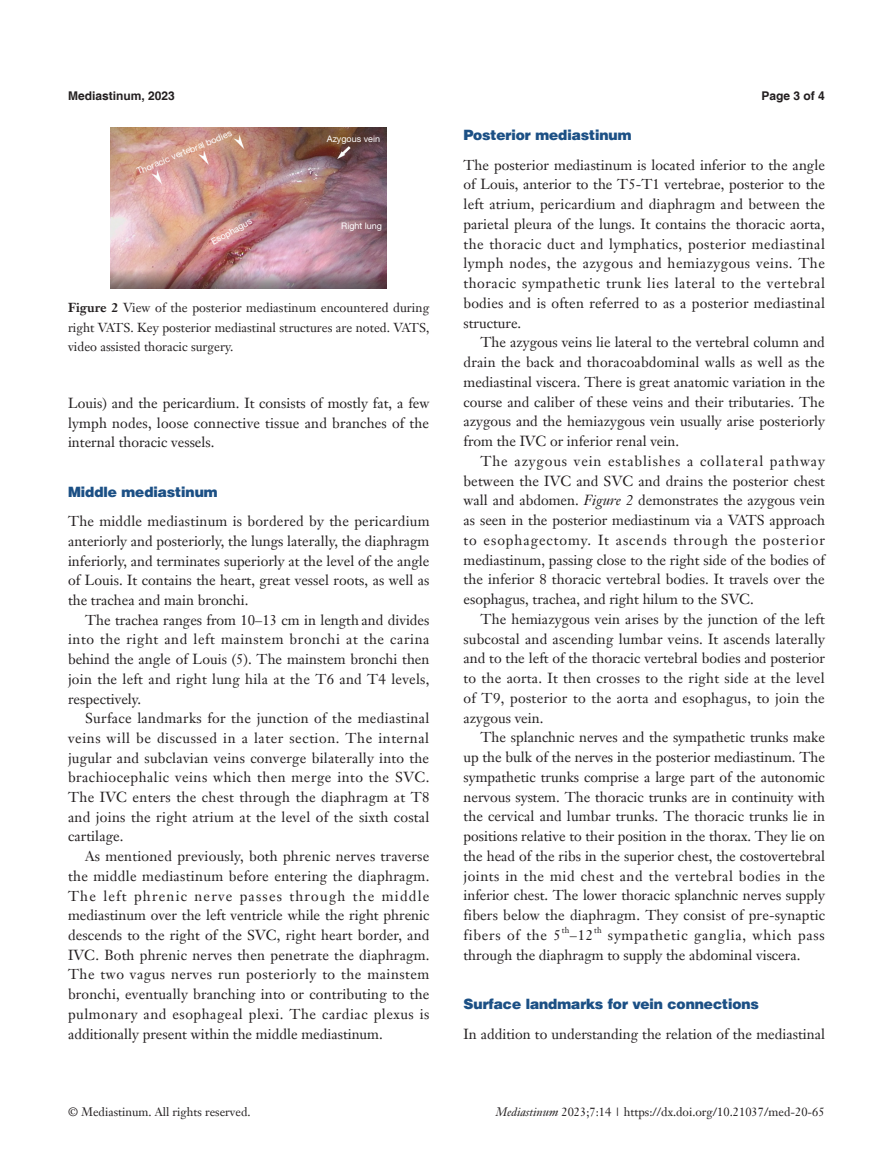
<style>
.page{position:relative;width:893px;height:1170px;background:#fff}
.page>*{position:absolute;margin:0;border:0;box-sizing:border-box;transform-origin:0 0}
.t1{font:14.25px/19.8px "Janson Text LT";color:#231f20;text-align:justify}
.t2{font:900 14.25px "Helvetica";color:#1c5085}
.t3{font:12.75px/19.5px "Janson Text LT";color:#231f20;text-align:justify}
.t4{font:12px "Janson Text LT";color:#231f20}
.t5{font:700 12px "Helvetica";color:#231f20}
.t6{font:9px "Helvetica Neue LT Pro";color:#fff}
.t7{font:8.25px "Janson Text LT";color:#231f20}
.s1{font-weight:700}
.s2{font-style:italic}
</style>
<div class="page">
<img style="left:111px;top:128px;width:276px;height:160px">
<p class="t5" style="left:68px;top:88px;width:108px">Mediastinum, 2023</p>
<p class="t5" style="left:762px;top:88px;width:65px">Page 3 of 4</p>
<p class="t6" style="left:135px;top:166px;width:104px;rotate:-22deg">Thoracic vertebral bodies</p>
<p class="t6" style="left:209px;top:237px;width:47px;rotate:-29deg">Esophagus</p>
<p class="t6" style="left:327px;top:133px;width:55px">Azygous vein</p>
<p class="t6" style="left:341px;top:220px;width:42px">Right lung</p>
<p class="t3" style="left:68px;top:298px;width:363px"><span class="s1">Figure 2</span> View of the posterior mediastinum encountered during right VATS. Key posterior mediastinal structures are noted. VATS, video assisted thoracic surgery.</p>
<p class="t1" style="left:68px;top:393px;width:363px">Louis) and the pericardium. It consists of mostly fat, a few lymph nodes, loose connective tissue and branches of the internal thoracic vessels.</p>
<p class="t2" style="left:68px;top:482px;width:151px">Middle mediastinum</p>
<p class="t1" style="left:68px;top:511px;width:363px">The middle mediastinum is bordered by the pericardium anteriorly and posteriorly, the lungs laterally, the diaphragm inferiorly, and terminates superiorly at the level of the angle of Louis. It contains the heart, great vessel roots, as well as the trachea and main bronchi.</p>
<p class="t1" style="left:68px;top:609px;width:363px;text-indent:17px">The trachea ranges from 10–13 cm in length and divides into the right and left mainstem bronchi at the carina behind the angle of Louis (5). The mainstem bronchi then join the left and right lung hila at the T6 and T4 levels, respectively.</p>
<p class="t1" style="left:68px;top:708px;width:363px;text-indent:17px">Surface landmarks for the junction of the mediastinal veins will be discussed in a later section. The internal jugular and subclavian veins converge bilaterally into the brachiocephalic veins which then merge into the SVC.<br>The IVC enters the chest through the diaphragm at T8 and joins the right atrium at the level of the sixth costal cartilage.</p>
<p class="t1" style="left:68px;top:846px;width:363px;text-indent:17px">As mentioned previously, both phrenic nerves traverse the middle mediastinum before entering the diaphragm.<br>The left phrenic nerve passes through the middle mediastinum over the left ventricle while the right phrenic descends to the right of the SVC, right heart border, and IVC. Both phrenic nerves then penetrate the diaphragm.<br>The two vagus nerves run posteriorly to the mainstem bronchi, eventually branching into or contributing to the pulmonary and esophageal plexi. The cardiac plexus is additionally present within the middle mediastinum.</p>
<p class="t2" style="left:463px;top:126px;width:169px">Posterior mediastinum</p>
<p class="t1" style="left:463px;top:155px;width:363px">The posterior mediastinum is located inferior to the angle of Louis, anterior to the T5-T1 vertebrae, posterior to the left atrium, pericardium and diaphragm and between the parietal pleura of the lungs. It contains the thoracic aorta, the thoracic duct and lymphatics, posterior mediastinal lymph nodes, the azygous and hemiazygous veins. The thoracic sympathetic trunk lies lateral to the vertebral bodies and is often referred to as a posterior mediastinal structure.</p>
<p class="t1" style="left:463px;top:332px;width:363px;text-indent:17px">The azygous veins lie lateral to the vertebral column and drain the back and thoracoabdominal walls as well as the mediastinal viscera. There is great anatomic variation in the course and caliber of these veins and their tributaries. The azygous and the hemiazygous vein usually arise posteriorly from the IVC or inferior renal vein.</p>
<p class="t1" style="left:463px;top:451px;width:363px;text-indent:17px">The azygous vein establishes a collateral pathway between the IVC and SVC and drains the posterior chest wall and abdomen. <span class="s2">Figure 2</span> demonstrates the azygous vein as seen in the posterior mediastinum via a VATS approach to esophagectomy. It ascends through the posterior mediastinum, passing close to the right side of the bodies of the inferior 8 thoracic vertebral bodies. It travels over the esophagus, trachea, and right hilum to the SVC.</p>
<p class="t1" style="left:463px;top:608px;width:363px;text-indent:17px">The hemiazygous vein arises by the junction of the left subcostal and ascending lumbar veins. It ascends laterally and to the left of the thoracic vertebral bodies and posterior to the aorta. It then crosses to the right side at the level of T9, posterior to the aorta and esophagus, to join the azygous vein.</p>
<p class="t1" style="left:463px;top:727px;width:363px;text-indent:17px">The splanchnic nerves and the sympathetic trunks make up the bulk of the nerves in the posterior mediastinum. The sympathetic trunks comprise a large part of the autonomic nervous system. The thoracic trunks are in continuity with the cervical and lumbar trunks. The thoracic trunks lie in positions relative to their position in the thorax. They lie on the head of the ribs in the superior chest, the costovertebral joints in the mid chest and the vertebral bodies in the inferior chest. The lower thoracic splanchnic nerves supply fibers below the diaphragm. They consist of pre-synaptic fibers of the 5</p>
<p class="t7" style="left:562px;top:924px;width:9px">th</p>
<p class="t1" style="left:570px;top:924px;width:25px">–12</p>
<p class="t7" style="left:594px;top:924px;width:9px">th</p>
<p class="t1" style="left:463px;top:924px;width:363px;text-indent:144px">sympathetic ganglia, which pass through the diaphragm to supply the abdominal viscera.</p>
<p class="t2" style="left:463px;top:994px;width:297px">Surface landmarks for vein connections</p>
<p class="t1" style="left:463px;top:1023px;width:363px">In addition to understanding the relation of the mediastinal</p>
<p class="t4" style="left:68px;top:1104px;width:184px">© Mediastinum. All rights reserved.</p>
<p class="t4" style="left:496px;top:1104px;width:330px"><span class="s2">Mediastinum</span> 2023;7:14 | https://dx.doi.org/10.21037/med-20-65</p>
</div>
